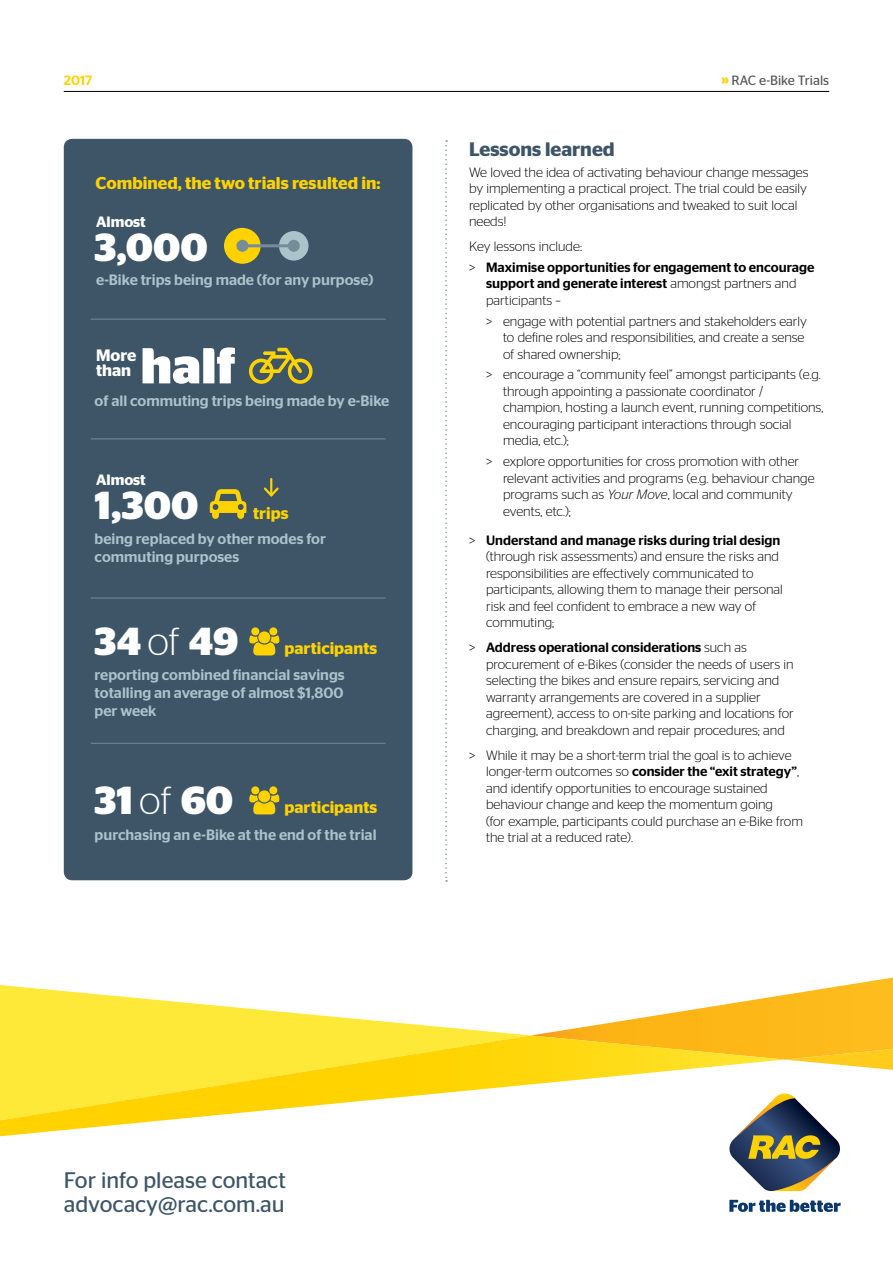
<style>
.page{position:relative;width:893px;height:1263px;background:#fff}
.page>*{position:absolute;margin:0;border:0;box-sizing:border-box;transform-origin:0 0}
.t1{font:700 50.4px "Stag Sans";color:#fff}
.t2{font:700 39px "Stag Sans";color:#fff}
.t3{font:22.5px/24px "Stag Sans";color:#3d5567}
.t4{font:600 19.5px "Stag Sans";color:#3d5567}
.t5{font:600 17.1px "Stag Sans";color:#ffd200}
.t6{font:600 16.5px "Stag Sans";color:#ffd200}
.t7{font:600 16.5px/15px "Stag Sans";color:#fff}
.t8{font:500 15px/18px "Stag Sans";color:#a9c4cb}
.t9{font:600 15px "Stag Sans";color:#fff}
.t10{font:300 13.5px/16.5px "Stag Sans";color:#000}
.t11{font:500 13.5px/20.7px "Stag Sans";color:#000}
.t12{font:13.5px "Stag Sans";color:#58595b}
.t13{font:500 13.5px "Stag Sans";color:#ffd200}
.s1{font-weight:700;color:#ffd200}
.s2{font-weight:300}
.s3{font-weight:500}
.s4{font-style:italic}
</style>
<div class="page">
<hr style="left:64px;top:91px;width:765px;height:1px;background:#000">
<svg style="left:445px;top:140px;width:2px;height:742px"></svg>
<svg style="left:0;top:985px;width:526px;height:50px"></svg>
<svg style="left:0;top:1035px;width:678px;height:101px"></svg>
<svg style="left:531px;top:977px;width:362px;height:93px"></svg>
<svg style="left:729px;top:1200px;width:112px;height:12px"></svg>
<svg style="left:729px;top:1093px;width:111px;height:98px"></svg>
<div style="left:64px;top:139px;width:348px;height:741px;background:#3d5567;border-radius:9px"></div>
<div style="left:224px;top:228px;width:37px;height:36px;background:#ffd200;border-radius:50%"></div>
<div style="left:279px;top:231px;width:29px;height:30px;background:#a9c4cb;border-radius:50%"></div>
<hr style="left:242px;top:244px;width:52px;height:3px;background:#768d99">
<div style="left:236px;top:240px;width:12px;height:12px;background:#768d99;border-radius:50%"></div>
<div style="left:288px;top:240px;width:12px;height:12px;background:#768d99;border-radius:50%"></div>
<svg style="left:249px;top:348px;width:64px;height:36px"></svg>
<svg style="left:263px;top:479px;width:16px;height:18px"></svg>
<svg style="left:210px;top:489px;width:36px;height:30px"></svg>
<svg style="left:249px;top:627px;width:30px;height:28px"></svg>
<svg style="left:249px;top:786px;width:30px;height:28px"></svg>
<hr style="left:91px;top:319px;width:295px;height:1px;background:#768d99">
<hr style="left:91px;top:438px;width:295px;height:1px;background:#768d99">
<hr style="left:91px;top:743px;width:295px;height:1px;background:#768d99">
<hr style="left:91px;top:598px;width:295px;height:1px;background:#768d99">
<p class="t13" style="left:64px;top:73px;width:30px">2017</p>
<p class="t12" style="left:721px;top:73px;width:109px"><span class="s1">»</span> RAC e-Bike Trials</p>
<p class="t5" style="left:96px;top:173px;width:286px">Combined, the two trials resulted in:</p>
<p class="t9" style="left:96px;top:213px;width:51px">Almost</p>
<h2 class="t2" style="left:95px;top:225px;width:115px">3,000</h2>
<p class="t8" style="left:96px;top:271px;width:279px">e-Bike trips being made (for any purpose)</p>
<h1 class="t1" style="left:141px;top:337px;width:96px">half</h1>
<p class="t7" style="left:96px;top:347px;width:42px">More than</p>
<p class="t8" style="left:95px;top:392px;width:296px">of all commuting trips being made by e-Bike</p>
<p class="t9" style="left:96px;top:471px;width:51px">Almost</p>
<h2 class="t2" style="left:95px;top:483px;width:105px">1,300</h2>
<p class="t6" style="left:253px;top:503px;width:37px">trips</p>
<p class="t8" style="left:95px;top:529px;width:233px">being replaced by other modes for commuting purposes</p>
<h2 class="t2" style="left:95px;top:619px;width:145px">34 <span class="s2">of</span> 49</h2>
<p class="t6" style="left:284px;top:639px;width:94px">participants</p>
<p class="t8" style="left:95px;top:666px;width:252px;text-align:justify">reporting combined financial savings totalling an average of almost $1,800 per week</p>
<h2 class="t2" style="left:95px;top:778px;width:140px">31 <span class="s2">of</span> 60</h2>
<p class="t6" style="left:284px;top:797px;width:94px">participants</p>
<p class="t8" style="left:95px;top:826px;width:283px">purchasing an e-Bike at the end of the trial</p>
<h3 class="t4" style="left:469px;top:138px;width:147px">Lessons learned</h3>
<p class="t10" style="left:469px;top:164px;width:341px">We loved the idea of activating behaviour change messages by implementing a practical project. The trial could be easily replicated by other organisations and tweaked to suit local needs!</p>
<p class="t11" style="left:469px;top:236px;width:347px"><span class="s2">Key lessons include:<br>&gt;</span> Maximise opportunities for engagement to encourage</p>
<p class="t10" style="left:486px;top:275px;width:312px"><span class="s3">support and generate interest</span> amongst partners and participants –</p>
<p class="t10" style="left:503px;top:313px;width:305px;text-indent:-17px">&gt; engage with potential partners and stakeholders early to define roles and responsibilities, and create a sense of shared ownership;</p>
<p class="t10" style="left:503px;top:366px;width:322px;text-indent:-17px">&gt; encourage a “community feel” amongst participants (e.g. through appointing a passionate coordinator / champion, hosting a launch event, running competitions, encouraging participant interactions through social media, etc.);</p>
<p class="t10" style="left:503px;top:453px;width:313px;text-indent:-17px">&gt; explore opportunities for cross promotion with other relevant activities and programs (e.g. behaviour change programs such as <span class="s4">Your Move</span>, local and community events, etc.);</p>
<p class="t10" style="left:486px;top:532px;width:298px;text-indent:-17px">&gt; <span class="s3">Understand and manage risks during trial design </span>(through risk assessments) and ensure the risks and responsibilities are effectively communicated to participants, allowing them to manage their personal risk and feel confident to embrace a new way of commuting;</p>
<p class="t10" style="left:486px;top:639px;width:309px;text-indent:-17px">&gt; <span class="s3">Address operational considerations</span> such as procurement of e-Bikes (consider the needs of users in selecting the bikes and ensure repairs, servicing and warranty arrangements are covered in a supplier agreement), access to on-site parking and locations for charging, and breakdown and repair procedures; and</p>
<p class="t10" style="left:486px;top:747px;width:318px;text-indent:-17px">&gt; While it may be a short-term trial the goal is to achieve longer-term outcomes so <span class="s3">consider the “exit strategy”</span>, and identify opportunities to encourage sustained behaviour change and keep the momentum going<br>(for example, participants could purchase an e-Bike from the trial at a reduced rate).</p>
<h3 class="t3" style="left:64px;top:1168px;width:224px">For info please contact advocacy@rac.com.au</h3>
</div>
